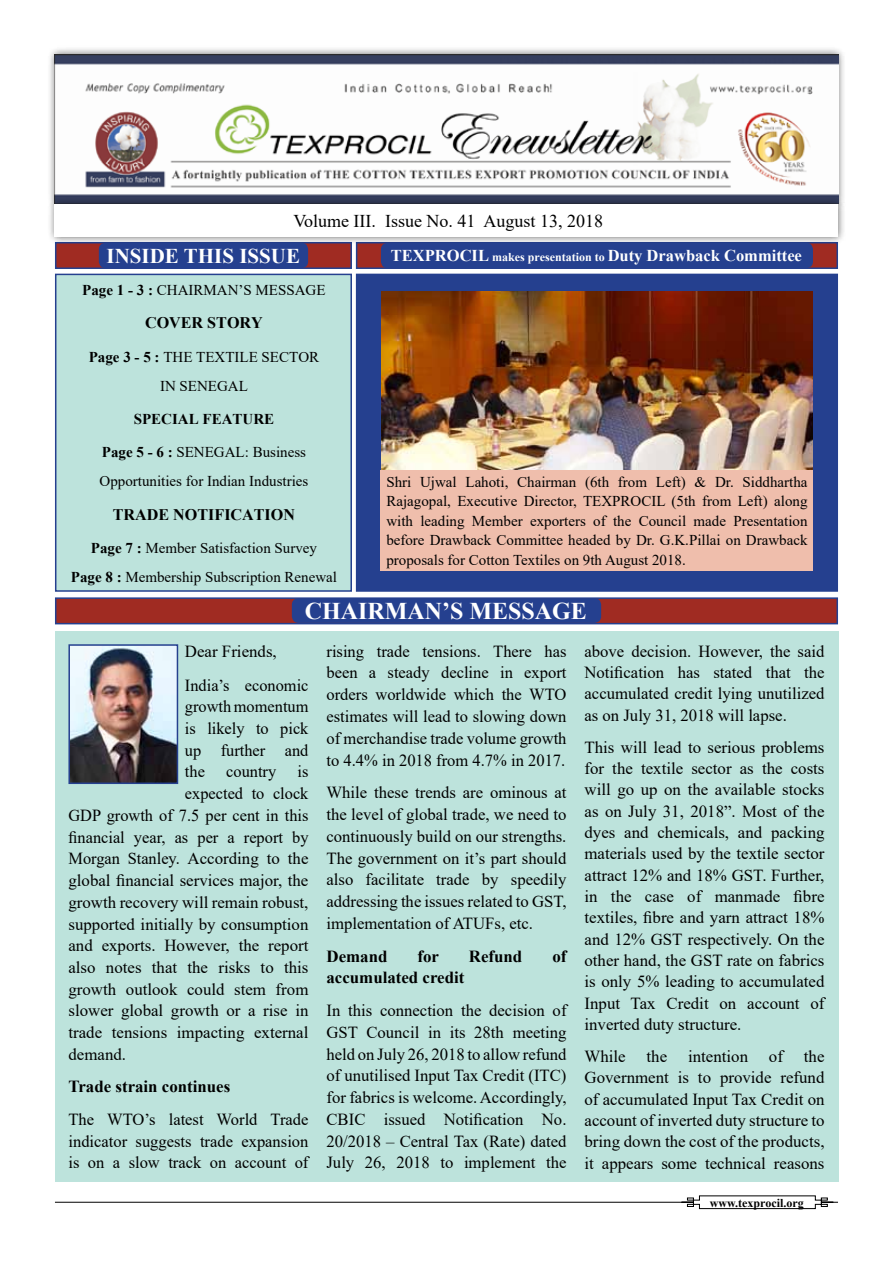
<style>
.page{position:relative;width:893px;height:1263px;background:#fff}
.page>*{position:absolute;margin:0;border:0;box-sizing:border-box;transform-origin:0 0}
.t1{font:700 24px "Times New Roman";color:#fff}
.t2{font:700 21px "Times New Roman";color:#fff}
.t3{font:18px "Times New Roman";color:#000}
.t4{font:16.8px/21.8px "Times New Roman";color:#000;text-align:justify}
.t5{font:700 16.8px "Times New Roman";color:#000}
.t6{font:700 16.5px "Times New Roman";color:#fff}
.t7{font:700 16.2px "Times New Roman";color:#000}
.t8{font:15px/19.5px "Times New Roman";color:#000;text-align:center}
.t9{font:700 15px "Times New Roman";color:#000}
.t10{font:700 12px "Times New Roman";color:#000}
.s1{font-size:12px}
.s2{font-weight:700}
</style>
<div class="page">
<hr style="left:55px;top:1202px;width:783px;height:1px;background:#000">
<svg style="left:681px;top:1195px;width:153px;height:14px"></svg>
<div style="left:356px;top:274px;width:482px;height:318px;background:#25408f;border:2px solid #25408f"></div>
<div style="left:356px;top:242px;width:482px;height:27px;background:#a02b22;border:2px solid #25408f"></div>
<div style="left:55px;top:242px;width:297px;height:27px;background:#a02b22;border:2px solid #25408f"></div>
<div style="left:55px;top:597px;width:783px;height:27px;background:#a02b22;border:2px solid #25408f"></div>
<div style="left:55px;top:274px;width:297px;height:318px;background:#bde3dc;border:2px solid #25408f"></div>
<div style="left:55px;top:631px;width:783px;height:551px;background:#bde3dc"></div>
<div style="left:47px;top:46px;width:799px;height:166px;background:#000;opacity:.6"></div>
<img style="left:55px;top:54px;width:783px;height:142px">
<div style="left:47px;top:196px;width:799px;height:49px;background:#000;opacity:.6"></div>
<div style="left:55px;top:204px;width:783px;height:33px;background:#fff"></div>
<div style="left:292px;top:598px;width:309px;height:25px;background:#25408f;border-radius:7px"></div>
<div style="left:99px;top:243px;width:209px;height:25px;background:#25408f;border-radius:7px"></div>
<img style="left:71px;top:647px;width:104px;height:134px">
<div style="left:68px;top:644px;width:110px;height:140px;border:2px solid #25408f"></div>
<div style="left:381px;top:243px;width:432px;height:25px;background:#25408f;border-radius:7px"></div>
<img style="left:382px;top:292px;width:430px;height:178px">
<div style="left:381px;top:470px;width:432px;height:101px;background:#efbeac"></div>
<p class="t3" style="left:293px;top:208px;width:311px">Volume III. Issue No. 41 August 13, 2018</p>
<p class="t2" style="left:107px;top:240px;width:195px">INSIDE THIS ISSUE</p>
<p class="t6" style="left:391px;top:244px;width:413px">TEXPROCIL <span class="s1">makes presentation to</span> Duty Drawback Committee</p>
<p class="t8" style="left:82px;top:280px;width:245px"><span class="s2">Page 1 - 3 :</span> CHAIRMAN’S MESSAGE</p>
<p class="t7" style="left:145px;top:311px;width:119px">COVER STORY</p>
<p class="t8" style="left:89px;top:342px;width:232px;line-height:29px"><span class="s2">Page 3 - 5 :</span> THE TEXTILE SECTOR<br>IN SENEGAL</p>
<p class="t9" style="left:134px;top:408px;width:142px">SPECIAL FEATURE</p>
<p class="t8" style="left:100px;top:437px;width:210px;line-height:29px;text-align:left"><span class="s2">Page 5 - 6 :</span> SENEGAL: Business<br>Opportunities for Indian Industries</p>
<p class="t7" style="left:113px;top:503px;width:184px">TRADE NOTIFICATION</p>
<p class="t8" style="left:71px;top:533px;width:268px;line-height:29px"><span class="s2">Page 7 :</span> Member Satisfaction Survey<br><span class="s2">Page 8 :</span> Membership Subscription Renewal</p>
<h1 class="t1" style="left:305px;top:593px;width:283px">CHAIRMAN’S MESSAGE</h1>
<p class="t8" style="left:386px;top:472px;width:423px;text-align:justify">Shri Ujwal Lahoti, Chairman (6th from Left) &amp; Dr. Siddhartha Rajagopal, Executive Director, TEXPROCIL (5th from Left) along with leading Member exporters of the Council made Presentation before Drawback Committee headed by Dr. G.K.Pillai on Drawback proposals for Cotton Textiles on 9th August 2018.</p>
<p class="t4" style="left:185px;top:634px;width:125px;line-height:33.9px">Dear Friends,<br>India’s economic</p>
<p class="t4" style="left:185px;top:695px;width:125px">growth momentum is likely to pick up further and the</p>
<p class="t4" style="left:226px;top:760px;width:52px">country</p>
<p class="t4" style="left:298px;top:760px;width:12px">is</p>
<p class="t4" style="left:185px;top:782px;width:125px">expected to clock</p>
<p class="t4" style="left:68px;top:804px;width:242px">GDP growth of 7.5 per cent in this</p>
<p class="t4" style="left:68px;top:825px;width:242px">financial year, as per a report by</p>
<p class="t4" style="left:68px;top:847px;width:242px">Morgan Stanley. According to the</p>
<p class="t4" style="left:68px;top:869px;width:241px">global financial services major, the</p>
<p class="t4" style="left:68px;top:891px;width:241px">growth recovery will remain robust,</p>
<p class="t4" style="left:68px;top:912px;width:241px">supported initially by consumption</p>
<p class="t4" style="left:68px;top:934px;width:242px">and exports. However, the report</p>
<p class="t4" style="left:68px;top:956px;width:241px">also notes that the risks to this</p>
<p class="t4" style="left:68px;top:978px;width:241px">growth outlook could stem from</p>
<p class="t4" style="left:68px;top:999px;width:241px">slower global growth or a rise in</p>
<p class="t4" style="left:68px;top:1021px;width:242px">trade tensions impacting external</p>
<p class="t4" style="left:68px;top:1043px;width:59px">demand.</p>
<p class="t5" style="left:68px;top:1075px;width:163px">Trade strain continues</p>
<p class="t4" style="left:68px;top:1108px;width:242px">The WTO’s latest World Trade indicator suggests trade expansion is on a slow track on account of</p>
<p class="t4" style="left:326px;top:640px;width:242px">rising trade tensions. There has been a steady decline in export orders worldwide which the WTO estimates will lead to slowing down of merchandise trade volume growth to 4.4% in 2018 from 4.7% in 2017.</p>
<p class="t4" style="left:326px;top:781px;width:242px">While these trends are ominous at the level of global trade, we need to continuously build on our strengths.<br>The government on it’s part should also facilitate trade by speedily addressing the issues related to GST, implementation of ATUFs, etc.</p>
<p class="t5" style="left:326px;top:944px;width:62px">Demand</p>
<p class="t5" style="left:418px;top:944px;width:23px">for</p>
<p class="t5" style="left:469px;top:944px;width:55px">Refund</p>
<p class="t5" style="left:552px;top:944px;width:16px">of</p>
<p class="t5" style="left:326px;top:965px;width:139px">accumulated credit</p>
<p class="t4" style="left:326px;top:999px;width:242px">In this connection the decision of GST Council in its 28th meeting held on July 26, 2018 to allow refund of unutilised Input Tax Credit (ITC) for fabrics is welcome. Accordingly, CBIC issued Notification No.<br>20/2018 – Central Tax (Rate) dated July 26, 2018 to implement the</p>
<p class="t4" style="left:584px;top:640px;width:242px;line-height:21.3px">above decision. However, the said Notification has stated that the accumulated credit lying unutilized as on July 31, 2018 will lapse.</p>
<p class="t4" style="left:584px;top:736px;width:242px;line-height:21.3px">This will lead to serious problems for the textile sector as the costs will go up on the available stocks as on July 31, 2018”. Most of the dyes and chemicals, and packing materials used by the textile sector attract 12% and 18% GST. Further, in the case of manmade fibre textiles, fibre and yarn attract 18% and 12% GST respectively. On the other hand, the GST rate on fabrics is only 5% leading to accumulated Input Tax Credit on account of inverted duty structure.</p>
<p class="t4" style="left:584px;top:1045px;width:242px;line-height:21.3px">While the intention of the Government is to provide refund of accumulated Input Tax Credit on account of inverted duty structure to bring down the cost of the products, it appears some technical reasons</p>
<p class="t10" style="left:710px;top:1194px;width:95px">www.texprocil.org</p>
</div>
